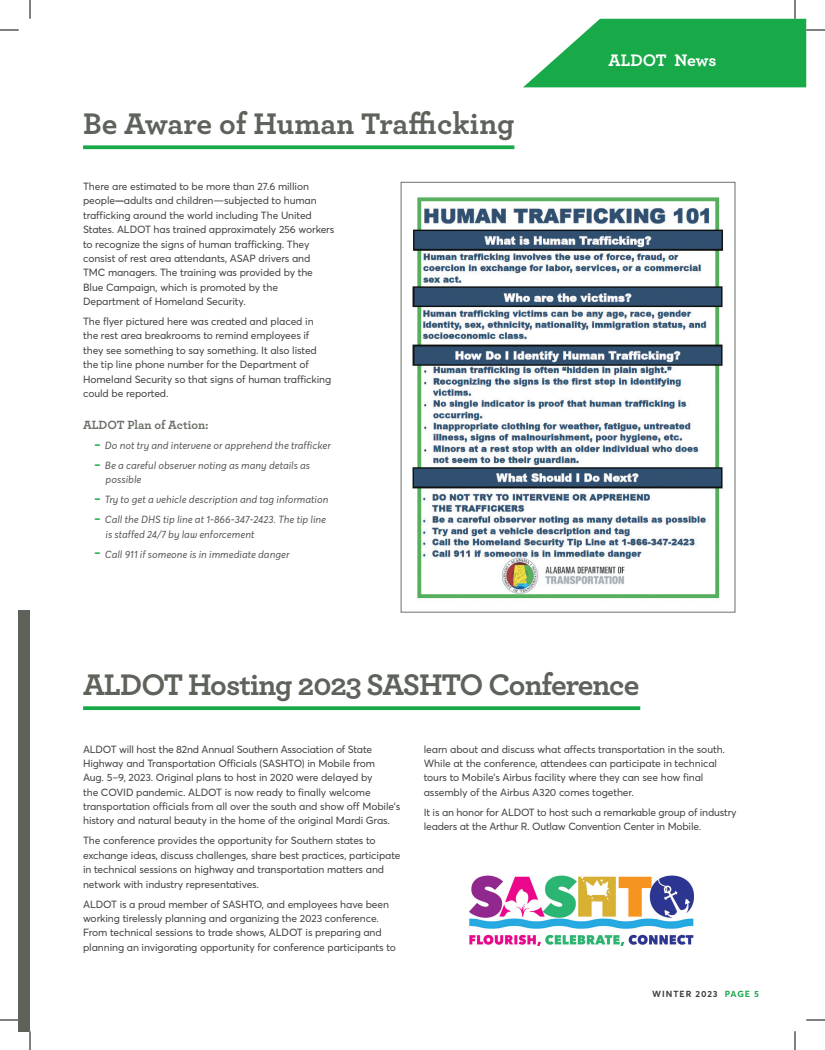
<style>
.page{position:relative;width:825px;height:1050px;background:#fff}
.page>*{position:absolute;margin:0;border:0;box-sizing:border-box;transform-origin:0 0}
.t1{font:700 31.25px "Archer";letter-spacing:-.03em;color:#5d635a}
.t2{font:700 31.25px "Archer";color:#5d635a}
.t3{font:700 17.5px "Archer";color:#fff}
.t4{font:700 12.5px "Archer";color:#6b7168}
.t5{font:10.25px/14.4px "Averta";letter-spacing:-.01em;color:#3e3e3f}
.t6{font:italic 10.25px/14.4px "Averta";color:#57585a}
.t7{font:700 8.75px "Averta";letter-spacing:.11em;color:#3e3e3f}
.s1{font-family:"Archer";font-weight:700}
.s2{font-weight:900;font-style:normal;color:#18af4b}
.s3{color:#18a949}
</style>
<div class="page">
<div style="left:19px;top:610px;width:11px;height:421px;background:#5d635b"></div>
<svg style="left:83px;top:145px;width:431px;height:4px;background:#2eb15b"></svg>
<svg style="left:83px;top:706px;width:557px;height:4px;background:#28af56"></svg>
<img style="left:412px;top:197px;width:311px;height:402px">
<img style="left:469px;top:875px;width:224px;height:71px">
<svg style="left:0;top:29px;width:19px;height:2px"></svg>
<svg style="left:0;top:1019px;width:19px;height:2px"></svg>
<svg style="left:806px;top:1019px;width:19px;height:2px"></svg>
<svg style="left:29px;top:0;width:2px;height:19px"></svg>
<svg style="left:29px;top:1031px;width:2px;height:19px"></svg>
<svg style="left:523px;top:0;width:302px;height:87px"></svg>
<svg style="left:794px;top:1031px;width:2px;height:19px"></svg>
<h1 class="t2" style="left:83px;top:99px;width:433px">Be Aware of Human Trafficking</h1>
<p class="t5" style="left:83px;top:179px;width:253px">There are estimated to be more than 27.6 million people<span class="s1">—</span>adults and children—subjected to human trafficking around the world including The United States. ALDOT has trained approximately 256 workers to recognize the signs of human trafficking. They consist of rest area attendants, ASAP drivers and TMC managers. The training was provided by the Blue Campaign, which is promoted by the Department of Homeland Security.</p>
<p class="t5" style="left:83px;top:314px;width:250px">The flyer pictured here was created and placed in the rest area breakrooms to remind employees if they see something to say something. It also listed the tip line phone number for the Department of Homeland Security so that signs of human trafficking could be reported.</p>
<p class="t4" style="left:83px;top:415px;width:127px">ALDOT Plan of Action:</p>
<p class="t6" style="left:94px;top:438px;width:238px"><span class="s2">-</span> Do not try and intervene or apprehend the trafficker</p>
<p class="t6" style="left:106px;top:458px;width:206px;text-indent:-11px"><span class="s2">-</span> Be a careful observer noting as many details as possible</p>
<p class="t6" style="left:94px;top:493px;width:236px"><span class="s2">-</span> Try to get a vehicle description and tag information</p>
<p class="t6" style="left:106px;top:513px;width:222px;text-indent:-11px"><span class="s2">-</span> Call the DHS tip line at 1-866-347-2423. The tip line is staffed 24/7 by law enforcement</p>
<p class="t6" style="left:94px;top:547px;width:197px"><span class="s2">-</span> Call 911 if someone is in immediate danger</p>
<h2 class="t3" style="left:609px;top:47px;width:109px">ALDOT News</h2>
<h1 class="t1" style="left:83px;top:660px;width:558px">ALDOT Hosting 2023 SASHTO Conference</h1>
<p class="t5" style="left:83px;top:742px;width:319px">ALDOT will host the 82nd Annual Southern Association of State Highway and Transportation Officials (SASHTO) in Mobile from<br>Aug. 5–9, 2023. Original plans to host in 2020 were delayed by<br>the COVID pandemic. ALDOT is now ready to finally welcome transportation officials from all over the south and show off Mobile’s history and natural beauty in the home of the original Mardi Gras.</p>
<p class="t5" style="left:83px;top:834px;width:319px">The conference provides the opportunity for Southern states to exchange ideas, discuss challenges, share best practices, participate in technical sessions on highway and transportation matters and network with industry representatives.</p>
<p class="t5" style="left:83px;top:897px;width:314px">ALDOT is a proud member of SASHTO, and employees have been working tirelessly planning and organizing the 2023 conference.<br>From technical sessions to trade shows, ALDOT is preparing and planning an invigorating opportunity for conference participants to</p>
<p class="t5" style="left:424px;top:742px;width:303px">learn about and discuss what affects transportation in the south.<br>While at the conference, attendees can participate in technical tours to Mobile’s Airbus facility where they can see how final assembly of the Airbus A320 comes together.</p>
<p class="t5" style="left:424px;top:805px;width:314px">It is an honor for ALDOT to host such a remarkable group of industry leaders at the Arthur R. Outlaw Convention Center in Mobile.</p>
<p class="t7" style="left:652px;top:989px;width:108px">WINTER 2023 <span class="s3">PAGE 5</span></p>
</div>
